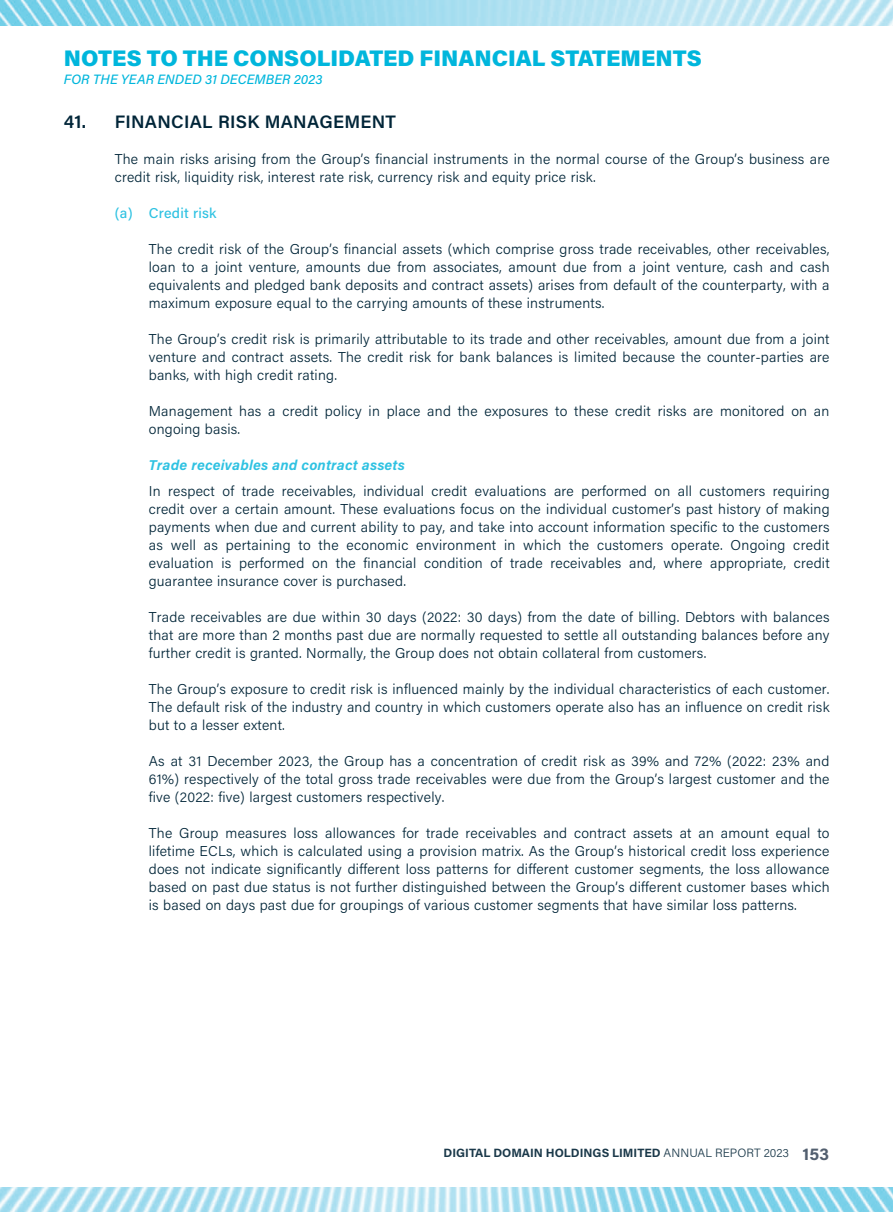
<style>
.page{position:relative;width:893px;height:1212px;background:#fff}
.page>*{position:absolute;margin:0;border:0;box-sizing:border-box;transform-origin:0 0}
.t1{font:900 22.5px "Acumin Pro";color:#00b6dc}
.t2{font:600 18px "Acumin Pro";letter-spacing:.015em;color:#002538}
.t3{font:300 14.25px/18px "Acumin Pro";letter-spacing:.015em;color:#002538;text-align:justify}
.t4{font:italic 700 14.25px "Acumin Pro";letter-spacing:.015em;color:#2fc2e2}
.t5{font:500 14.25px "Acumin Pro";letter-spacing:.015em;color:#2fc2e2}
.t6{font:italic 500 13.5px "Acumin Pro";letter-spacing:.01em;color:#00b6dc}
.t7{font:700 12px "Acumin Pro";color:#1b394a}
.s1{font-weight:300}
.s2{font-size:17.25px;color:#525f6f}
</style>
<div class="page">
<img style="left:0;top:0;width:893px;height:1212px">
<div style="left:0;top:26px;width:893px;height:1160px;background:#fff"></div>
<h1 class="t1" style="left:64px;top:42px;width:640px">NOTES TO THE CONSOLIDATED FINANCIAL STATEMENTS</h1>
<p class="t6" style="left:64px;top:70px;width:260px">FOR THE YEAR ENDED 31 DECEMBER 2023</p>
<p class="t2" style="left:64px;top:109px;width:334px">41. FINANCIAL RISK MANAGEMENT</p>
<p class="t3" style="left:115px;top:149px;width:716px">The main risks arising from the Group’s financial instruments in the normal course of the Group’s business are credit risk, liquidity risk, interest rate risk, currency risk and equity price risk.</p>
<p class="t5" style="left:115px;top:203px;width:103px">(a) Credit risk</p>
<p class="t3" style="left:149px;top:239px;width:682px">The credit risk of the Group’s financial assets (which comprise gross trade receivables, other receivables, loan to a joint venture, amounts due from associates, amount due from a joint venture, cash and cash equivalents and pledged bank deposits and contract assets) arises from default of the counterparty, with a maximum exposure equal to the carrying amounts of these instruments.</p>
<p class="t3" style="left:149px;top:329px;width:682px">The Group’s credit risk is primarily attributable to its trade and other receivables, amount due from a joint venture and contract assets. The credit risk for bank balances is limited because the counter-parties are banks, with high credit rating.</p>
<p class="t3" style="left:149px;top:401px;width:682px">Management has a credit policy in place and the exposures to these credit risks are monitored on an ongoing basis.</p>
<p class="t4" style="left:149px;top:455px;width:257px">Trade receivables and contract assets</p>
<p class="t3" style="left:149px;top:482px;width:682px">In respect of trade receivables, individual credit evaluations are performed on all customers requiring credit over a certain amount. These evaluations focus on the individual customer’s past history of making payments when due and current ability to pay, and take into account information specific to the customers as well as pertaining to the economic environment in which the customers operate. Ongoing credit evaluation is performed on the financial condition of trade receivables and, where appropriate, credit guarantee insurance cover is purchased.</p>
<p class="t3" style="left:149px;top:608px;width:682px">Trade receivables are due within 30 days (2022: 30 days) from the date of billing. Debtors with balances that are more than 2 months past due are normally requested to settle all outstanding balances before any further credit is granted. Normally, the Group does not obtain collateral from customers.</p>
<p class="t3" style="left:149px;top:680px;width:682px">The Group’s exposure to credit risk is influenced mainly by the individual characteristics of each customer.<br>The default risk of the industry and country in which customers operate also has an influence on credit risk but to a lesser extent.</p>
<p class="t3" style="left:149px;top:752px;width:682px">As at 31 December 2023, the Group has a concentration of credit risk as 39% and 72% (2022: 23% and 61%) respectively of the total gross trade receivables were due from the Group’s largest customer and the five (2022: five) largest customers respectively.</p>
<p class="t3" style="left:149px;top:824px;width:682px">The Group measures loss allowances for trade receivables and contract assets at an amount equal to lifetime ECLs, which is calculated using a provision matrix. As the Group’s historical credit loss experience does not indicate significantly different loss patterns for different customer segments, the loss allowance based on past due status is not further distinguished between the Group’s different customer bases which is based on days past due for groupings of various customer segments that have similar loss patterns.</p>
<p class="t7" style="left:444px;top:1145px;width:387px">DIGITAL DOMAIN HOLDINGS LIMITED <span class="s1">ANNUAL REPORT 2023</span> <span class="s2">153</span></p>
</div>
